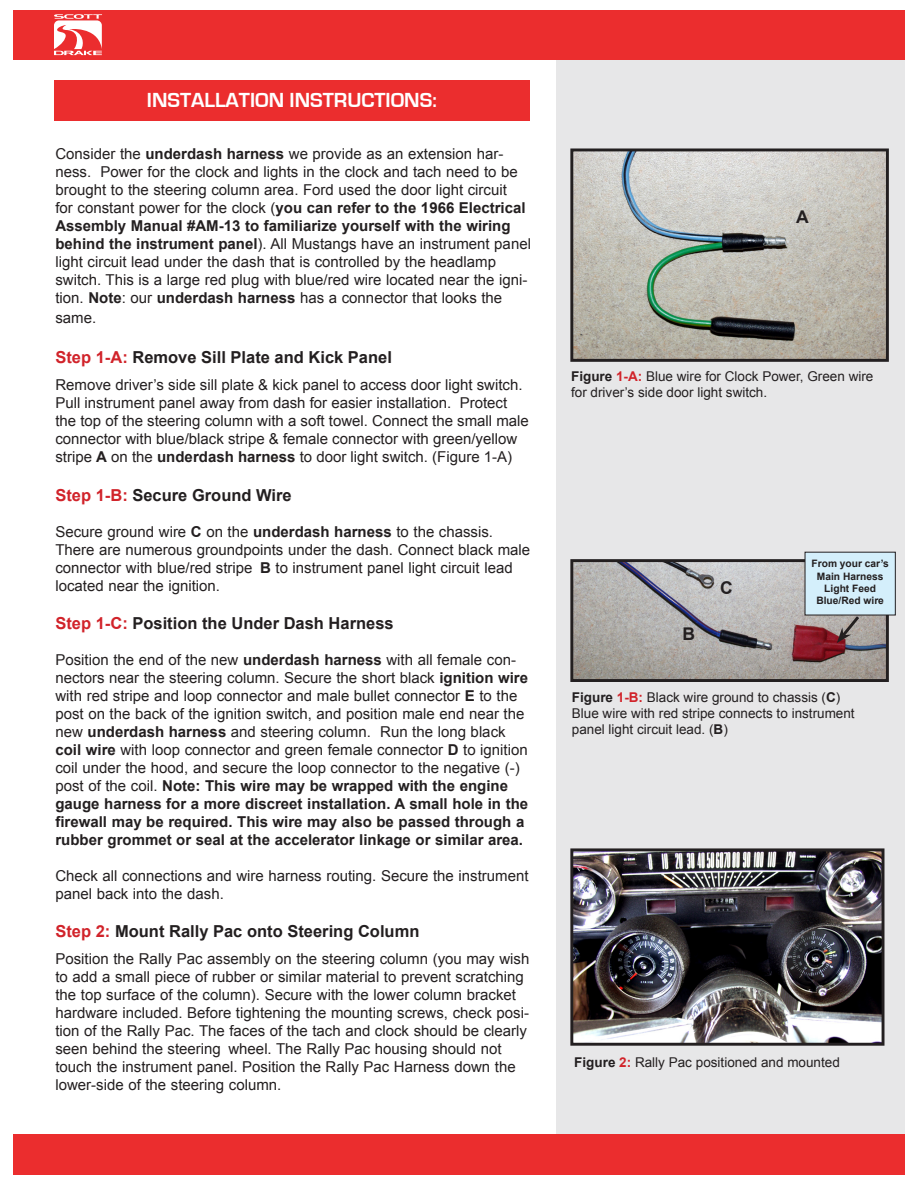
<style>
.page{position:relative;width:918px;height:1188px;background:#fff}
.page>*{position:absolute;margin:0;border:0;box-sizing:border-box;transform-origin:0 0}
.t1{font:700 21px "Eurostile";color:#fff}
.t2{font:700 17.55px "Arial";color:#231f20}
.t3{font:700 16.5px "Arial";color:#231f20}
.t4{font:15px/18px "Arial";color:#231f20}
.t5{font:13.5px/16.2px "Arial";color:#231f20}
.t6{font:700 10.2px/12.3px "Arial";color:#231f20;text-align:center}
.s1{font-weight:700}
.s2{color:#d1232a}
.s3{font-weight:700;color:#d1232a}
</style>
<div class="page">
<div style="left:556px;top:55px;width:348px;height:1119px;background:#e7e7e8"></div>
<div style="left:13px;top:10px;width:891px;height:49px;background:#eb2d2e"></div>
<svg style="left:54px;top:14px;width:48px;height:41px"></svg>
<div style="left:13px;top:1134px;width:891px;height:40px;background:#eb2d2e"></div>
<img style="left:574px;top:152px;width:311px;height:206px">
<div style="left:570px;top:148px;width:319px;height:214px;border:3px solid #231f20"></div>
<img style="left:574px;top:852px;width:306px;height:190px">
<div style="left:570px;top:848px;width:314px;height:198px;border:3px solid #231f20"></div>
<img style="left:574px;top:563px;width:311px;height:115px">
<div style="left:570px;top:559px;width:319px;height:123px;border:3px solid #231f20"></div>
<div style="left:805px;top:552px;width:90px;height:63px;background:#d4effb"></div>
<svg style="left:837px;top:614px;width:25px;height:29px"></svg>
<div style="left:54px;top:80px;width:476px;height:41px;background:#eb2d2e"></div>
<p class="t1" style="left:147px;top:88px;width:291px">INSTALLATION INSTRUCTIONS:</p>
<p class="t4" style="left:55px;top:145px;width:477px">Consider the <span class="s1">underdash harness</span> we provide as an extension har&shy;ness. Power for the clock and lights in the clock and tach need to be brought to the steering column area. Ford used the door light circuit<br>for constant power for the clock (<span class="s1">you can refer to the 1966 Electrical Assembly Manual #AM-13 to familiarize yourself with the wiring behind the instrument panel</span>). All Mustangs have an instrument panel light circuit lead under the dash that is controlled by the headlamp switch. This is a large red plug with blue/red wire located near the igni&shy;tion. <span class="s1">Note</span>: our <span class="s1">underdash harness</span> has a connector that looks the</p>
<p class="t4" style="left:55px;top:309px;width:42px">same.</p>
<p class="t3" style="left:55px;top:345px;width:338px"><span class="s2">Step 1-A:</span> Remove Sill Plate and Kick Panel</p>
<p class="t4" style="left:55px;top:375px;width:475px">Remove driver’s side sill plate &amp; kick panel to access door light switch.<br>Pull instrument panel away from dash for easier installation. Protect the top of the steering column with a soft towel. Connect the small male connector with blue/black stripe &amp; female connector with green/yellow stripe <span class="s1">A</span> on the <span class="s1">underdash harness</span> to door light switch. (Figure 1-A)</p>
<p class="t3" style="left:55px;top:484px;width:238px"><span class="s2">Step 1-B:</span> Secure Ground Wire</p>
<p class="t4" style="left:55px;top:523px;width:476px">Secure ground wire <span class="s1">C</span> on the <span class="s1">underdash harness</span> to the chassis.<br>There are numerous groundpoints under the dash. Connect black male connector with blue/red stripe <span class="s1">B</span> to instrument panel light circuit lead located near the ignition.</p>
<p class="t3" style="left:55px;top:612px;width:340px"><span class="s2">Step 1-C:</span> Position the Under Dash Harness</p>
<p class="t4" style="left:55px;top:651px;width:474px">Position the end of the new <span class="s1">underdash harness</span> with all female con&shy;nectors near the steering column. Secure the short black <span class="s1">ignition wire </span>with red stripe and loop connector and male bullet connector <span class="s1">E</span> to the post on the back of the ignition switch, and position male end near the new <span class="s1">underdash harness</span> and steering column. Run the long black <span class="s1">coil wire</span> with loop connector and green female connector <span class="s1">D</span> to ignition coil under the hood, and secure the loop connector to the negative (-) post of the coil. <span class="s1">Note: This wire may be wrapped with the engine gauge harness for a more discreet installation. A small hole in the firewall may be required. This wire may also be passed through a rubber grommet or seal at the accelerator linkage or similar area.</span></p>
<p class="t4" style="left:55px;top:867px;width:475px">Check all connections and wire harness routing. Secure the instrument panel back into the dash.</p>
<p class="t3" style="left:55px;top:920px;width:365px"><span class="s2">Step 2:</span> Mount Rally Pac onto Steering Column</p>
<p class="t4" style="left:55px;top:950px;width:475px">Position the Rally Pac assembly on the steering column (you may wish to add a small piece of rubber or similar material to prevent scratching the top surface of the column). Secure with the lower column bracket hardware included. Before tightening the mounting screws, check posi&shy;tion of the Rally Pac. The faces of the tach and clock should be clearly seen behind the steering wheel. The Rally Pac housing should not touch the instrument panel. Position the Rally Pac Harness down the lower-side of the steering column.</p>
<p class="t2" style="left:796px;top:204px;width:14px">A</p>
<p class="t5" style="left:571px;top:368px;width:304px"><span class="s1">Figure</span> <span class="s3">1-A:</span> Blue wire for Clock Power, Green wire for driver’s side door light switch.</p>
<p class="t2" style="left:682px;top:622px;width:14px">B</p>
<p class="t2" style="left:720px;top:575px;width:14px">C</p>
<p class="t6" style="left:812px;top:558px;width:79px">From your car’s</p>
<p class="t6" style="left:817px;top:570px;width:68px">Main Harness<br>Light Feed</p>
<p class="t6" style="left:816px;top:594px;width:69px">Blue/Red wire</p>
<p class="t5" style="left:572px;top:689px;width:270px"><span class="s1">Figure</span> <span class="s3">1-B:</span> Black wire ground to chassis (<span class="s1">C</span>)</p>
<p class="t5" style="left:572px;top:705px;width:284px">Blue wire with red stripe connects to instrument panel light circuit lead. (<span class="s1">B</span>)</p>
<p class="t5" style="left:574px;top:1055px;width:267px"><span class="s1">Figure</span> <span class="s3">2:</span> Rally Pac positioned and mounted</p>
</div>
